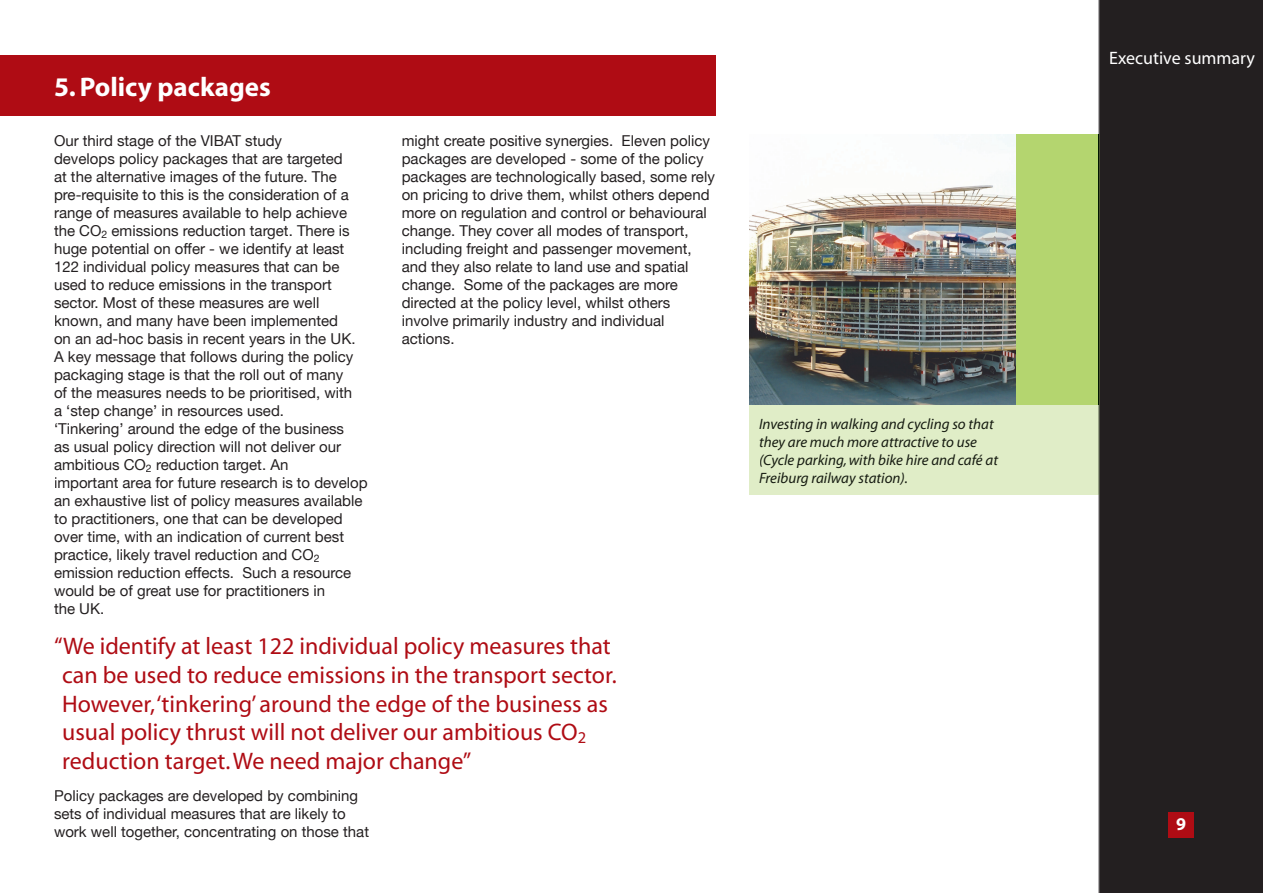
<style>
.page{position:relative;width:1263px;height:893px;background:#fff}
.page>*{position:absolute;margin:0;border:0;box-sizing:border-box;transform-origin:0 0}
.t1{font:700 27px "Myriad";color:#fff}
.t2{font:24px/28.8px "Myriad";color:#af0c14}
.t3{font:18px "Myriad";color:#fff}
.t4{font:700 18px "Myriad";color:#fff}
.t5{font:15px/18px "Helvetica Neue";color:#231f20}
.t6{font:italic 15px/18px "Myriad";color:#161b11}
</style>
<div class="page">
<div style="left:1105px;top:0;width:158px;height:893px;background:#231f20"></div>
<div style="left:1168px;top:812px;width:26px;height:26px;background:#af0c14"></div>
<img style="left:749px;top:134px;width:267px;height:271px">
<div style="left:1016px;top:134px;width:83px;height:271px;background:#b4d56f"></div>
<div style="left:0;top:55px;width:715px;height:61px;background:#af0c14"></div>
<div style="left:749px;top:405px;width:350px;height:90px;background:#e0edc7"></div>
<svg style="left:1099px;top:0;width:6px;height:893px;background:#292625"></svg>
<h1 class="t1" style="left:54px;top:73px;width:218px">5. Policy packages</h1>
<p class="t5" style="left:54px;top:132px;width:315px">Our third stage of the VIBAT study<br>develops policy packages that are targeted<br>at the alternative images of the future. The pre-requisite to this is the consideration of a range of measures available to help achieve the CO<sub>2</sub> emissions reduction target. There is huge potential on offer - we identify at least 122 individual policy measures that can be used to reduce emissions in the transport sector. Most of these measures are well known, and many have been implemented<br>on an ad-hoc basis in recent years in the UK.<br>A key message that follows during the policy packaging stage is that the roll out of many<br>of the measures needs to be prioritised, with<br>a ‘step change’ in resources used.<br>‘Tinkering’ around the edge of the business<br>as usual policy direction will not deliver our ambitious CO<sub>2</sub> reduction target. An<br>important area for future research is to develop an exhaustive list of policy measures available to practitioners, one that can be developed over time, with an indication of current best practice, likely travel reduction and CO<sub>2 </sub>emission reduction effects. Such a resource would be of great use for practitioners in<br>the UK.</p>
<h2 class="t2" style="left:54px;top:632px;width:558px">“We identify at least 122 individual policy measures that</h2>
<p class="t5" style="left:402px;top:132px;width:315px">might create positive synergies. Eleven policy packages are developed - some of the policy packages are technologically based, some rely on pricing to drive them, whilst others depend more on regulation and control or behavioural change. They cover all modes of transport, including freight and passenger movement, and they also relate to land use and spatial change. Some of the packages are more directed at the policy level, whilst others involve primarily industry and individual actions.</p>
<h2 class="t2" style="left:62px;top:661px;width:556px">can be used to reduce emissions in the transport sector.<br>However, ‘tinkering’ around the edge of the business as usual policy thrust will not deliver our ambitious CO<sub>2 </sub>reduction target. We need major change”</h2>
<p class="t5" style="left:54px;top:787px;width:317px">Policy packages are developed by combining sets of individual measures that are likely to work well together, concentrating on those that</p>
<p class="t6" style="left:759px;top:415px;width:241px">Investing in walking and cycling so that they are much more attractive to use (Cycle parking, with bike hire and café at Freiburg railway station).</p>
<p class="t3" style="left:1109px;top:49px;width:147px">Executive summary</p>
<p class="t4" style="left:1176px;top:815px;width:11px">9</p>
</div>
